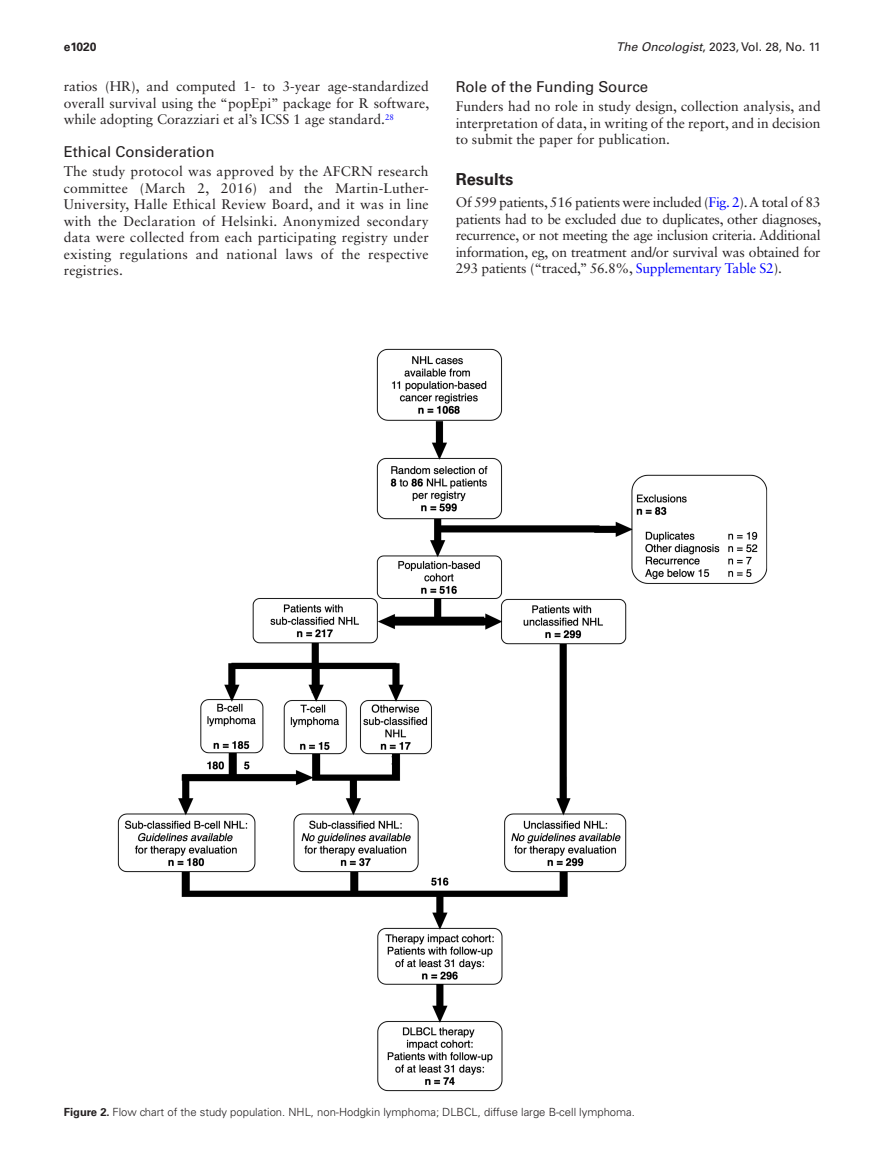
<style>
.page{position:relative;width:893px;height:1174px;background:#fff}
.page>*{position:absolute;margin:0;border:0;box-sizing:border-box;transform-origin:0 0}
.t1{font:700 16.5px "Univers LT Std";color:#231f20}
.t2{font:15px "Univers LT Std";color:#231f20}
.t3{font:13.8px/16.5px "Sabon LT Std";color:#231f20;text-align:justify}
.t4{font:12px "Univers LT Std";color:#231f20}
.t5{font:700 12px "Univers LT Std";color:#231f20}
.t6{font:300 11.25px "Univers LT Std";color:#231f20}
.s1{font-style:italic}
.s2{color:#00f}
.s3{font-weight:700}
</style>
<div class="page">
<img style="left:117px;top:349px;width:650px;height:742px">
<p class="t5" style="left:64px;top:40px;width:34px">e1020</p>
<p class="t4" style="left:616px;top:40px;width:206px"><span class="s1">The Oncologist</span>, 2023, Vol. 28, No. 11</p>
<p class="t3" style="left:64px;top:78px;width:367px">ratios (HR), and computed 1- to 3-year age-standardized overall survival using the “popEpi” package for R software, while adopting Corazziari et al’s ICSS 1 age standard.<sup>28</sup></p>
<p class="t2" style="left:64px;top:142px;width:152px">Ethical Consideration</p>
<p class="t3" style="left:64px;top:163px;width:366px">The study protocol was approved by the AFCRN research committee (March 2, 2016) and the Martin-Luther-University, Halle Ethical Review Board, and it was in line with the Declaration of Helsinki. Anonymized secondary data were collected from each participating registry under existing regulations and national laws of the respective registries.</p>
<p class="t2" style="left:456px;top:77px;width:194px">Role of the Funding Source</p>
<p class="t3" style="left:456px;top:98px;width:366px">Funders had no role in study design, collection analysis, and interpretation of data, in writing of the report, and in decision to submit the paper for publication.</p>
<p class="t1" style="left:456px;top:169px;width:59px">Results</p>
<p class="t3" style="left:456px;top:194px;width:367px">Of 599 patients, 516 patients were included (<span class="s2">Fig. 2</span>). A total of 83 patients had to be excluded due to duplicates, other diagnoses, recurrence, or not meeting the age inclusion criteria. Additional information, eg, on treatment and/or survival was obtained for 293 patients (“traced,” 56.8%, <span class="s2">Supplementary Table S2</span>).</p>
<p class="t6" style="left:64px;top:1105px;width:573px"><span class="s3">Figure 2.</span> Flow chart of the study population. NHL, non-Hodgkin lymphoma; DLBCL, diffuse large B-cell lymphoma.</p>
</div>
